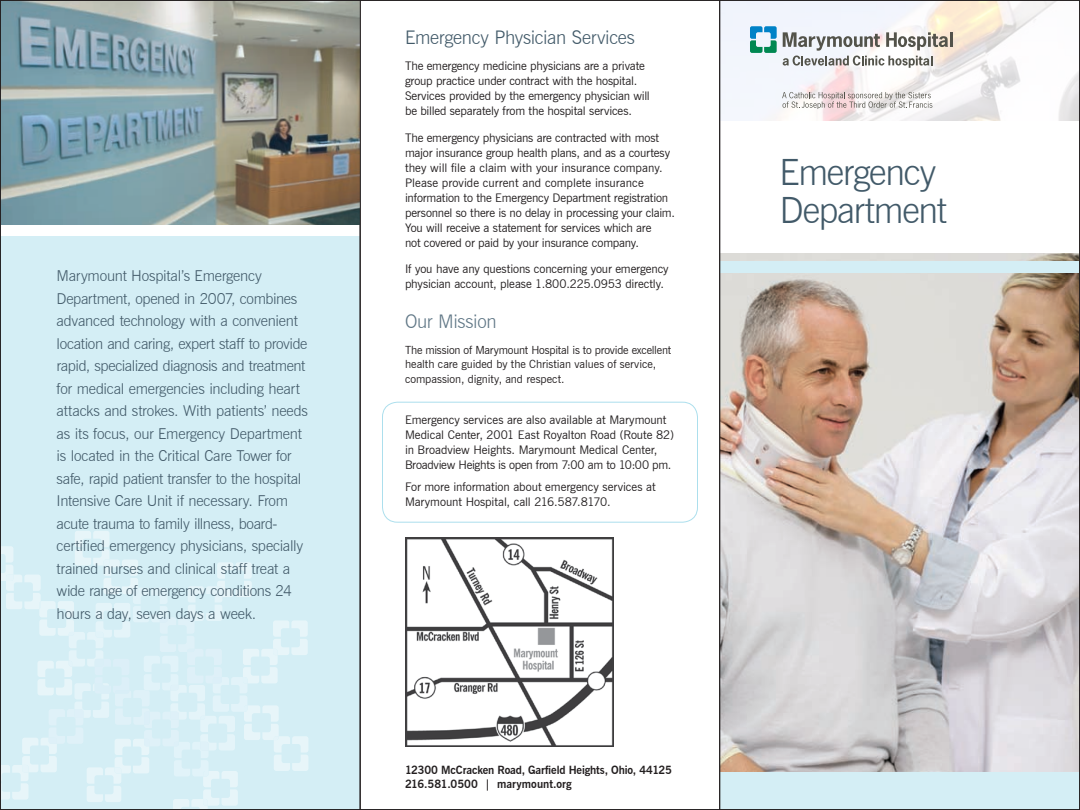
<style>
.page{position:relative;width:1080px;height:810px;background:#fff}
.page>*{position:absolute;margin:0;border:0;box-sizing:border-box;transform-origin:0 0}
.t1{font:300 36.25px/37.5px "News Gothic BT";letter-spacing:-.035em;color:#425a69}
.t2{font:300 18.75px "News Gothic BT";letter-spacing:-.015em;color:#425a69}
.t3{font:300 18.75px "News Gothic BT";letter-spacing:-.02em;color:#607786}
.t4{font:300 15px/22.5px "News Gothic BT";letter-spacing:-.02em;color:#425a69}
.t5{font:11.88px/15px "News Gothic BT";letter-spacing:-.01em;color:#231f20}
.t6{font:11.25px/14.4px "News Gothic BT";letter-spacing:-.01em;color:#231f20}
.t7{font:700 11.25px/14.4px "News Gothic BT";letter-spacing:-.01em;color:#231f20}
</style>
<div class="page">
<img style="left:720px;top:254px;width:358px;height:518px">
<img style="left:720px;top:2px;width:358px;height:118px">
<div style="left:0;top:236px;width:360px;height:574px;background:#d4eef5"></div>
<div style="left:720px;top:261px;width:360px;height:11px;background:#d4eef5"></div>
<div style="left:720px;top:772px;width:360px;height:38px;background:#d4eef5"></div>
<img style="left:405px;top:538px;width:208px;height:208px">
<svg style="left:782px;top:92px;width:150px;height:17px"></svg>
<svg style="left:783px;top:32px;width:169px;height:36px"></svg>
<svg style="left:750px;top:26px;width:27px;height:27px"></svg>
<img style="left:2px;top:2px;width:358px;height:223px">
<svg style="left:2px;top:531px;width:306px;height:277px"></svg>
<div style="left:382px;top:402px;width:316px;height:120px;border:1px solid #acdfed;border-radius:15px"></div>
<hr style="left:360px;top:0;width:1px;height:810px;background:#231f20">
<hr style="left:719px;top:0;width:1px;height:810px;background:#231f20">
<p class="t4" style="left:57px;top:265px;width:253px">Marymount Hospital’s Emergency Department, opened in 2007, combines advanced technology with a convenient location and caring, expert staff to provide rapid, specialized diagnosis and treatment for medical emergencies including heart attacks and strokes. With patients’ needs as its focus, our Emergency Department is located in the Critical Care Tower for safe, rapid patient transfer to the hospital Intensive Care Unit if necessary. From acute trauma to family illness, board&shy;certified emergency physicians, specially trained nurses and clinical staff treat a wide range of emergency conditions 24 hours a day, seven days a week.</p>
<h2 class="t2" style="left:405px;top:26px;width:232px">Emergency Physician Services</h2>
<p class="t5" style="left:405px;top:59px;width:246px">The emergency medicine physicians are a private group practice under contract with the hospital.<br>Services provided by the emergency physician will be billed separately from the hospital services.</p>
<p class="t5" style="left:405px;top:130px;width:272px">The emergency physicians are contracted with most major insurance group health plans, and as a courtesy they will file a claim with your insurance company.<br>Please provide current and complete insurance information to the Emergency Department registration personnel so there is no delay in processing your claim.<br>You will receive a statement for services which are<br>not covered or paid by your insurance company.</p>
<p class="t5" style="left:405px;top:261px;width:265px">If you have any questions concerning your emergency physician account, please 1.800.225.0953 directly.</p>
<h2 class="t3" style="left:405px;top:310px;width:93px">Our Mission</h2>
<p class="t6" style="left:405px;top:343px;width:268px">The mission of Marymount Hospital is to provide excellent health care guided by the Christian values of service, compassion, dignity, and respect.</p>
<p class="t5" style="left:405px;top:412px;width:270px">Emergency services are also available at Marymount Medical Center, 2001 East Royalton Road (Route 82) in Broadview Heights. Marymount Medical Center, Broadview Heights is open from 7:00 am to 10:00 pm.</p>
<p class="t5" style="left:405px;top:479px;width:252px">For more information about emergency services at<br>Marymount Hospital, call 216.587.8170.</p>
<p class="t7" style="left:405px;top:762px;width:268px">12300 McCracken Road, Garfield Heights, Ohio, 44125<br>216.581.0500 | marymount.org</p>
<h1 class="t1" style="left:779px;top:153px;width:169px">Emergency<br>Department</h1>
</div>
